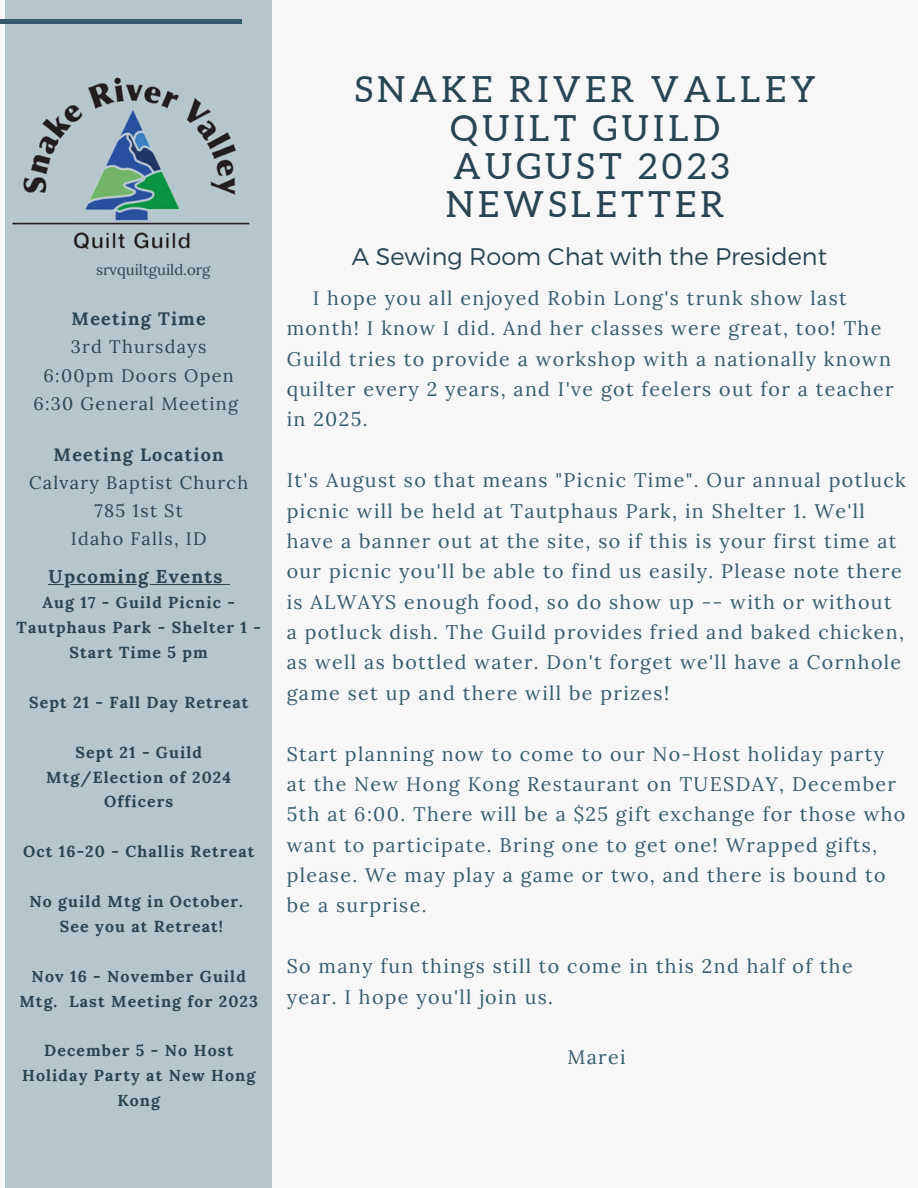
<style>
.page{position:relative;width:918px;height:1188px;background:#f7f7f7}
.page>*{position:absolute;margin:0;border:0;box-sizing:border-box;transform-origin:0 0}
.t1{font:36px/38.2px "Aleo";letter-spacing:.12em;color:#294452;text-align:center}
.t2{font:300 24px "Montserrat";color:#294452}
.t3{font:19.65px/30.3px "Lora";letter-spacing:.07em;color:#365b6d}
.t4{font:700 18.6px "Lora";letter-spacing:.07em;color:#294452}
.t5{font:18px "Lora";letter-spacing:.07em;color:#294452}
.t6{font:700 18px "Lora";letter-spacing:.07em;color:#294452}
.t7{font:700 15.9px/24.9px "Lora";letter-spacing:.07em;color:#294452;text-align:center}
.t8{font:15px "Lora";color:#294452}
</style>
<div class="page">
<div style="left:5px;top:0;width:267px;height:1188px;background:#b5c6cd"></div>
<hr style="left:0;top:20px;width:242px;height:3px;background:#365b6d">
<img style="left:12px;top:77px;width:238px;height:173px">
<hr style="left:49px;top:584px;width:175px;height:1px;background:#294452">
<p class="t8" style="left:96px;top:260px;width:116px">srvquiltguild.org</p>
<p class="t6" style="left:72px;top:307px;width:136px">Meeting Time</p>
<p class="t5" style="left:71px;top:335px;width:137px">3rd Thursdays</p>
<p class="t5" style="left:44px;top:363px;width:192px">6:00pm Doors Open</p>
<p class="t5" style="left:33px;top:392px;width:206px">6:30 General Meeting</p>
<p class="t6" style="left:54px;top:443px;width:172px">Meeting Location</p>
<p class="t5" style="left:29px;top:471px;width:221px">Calvary Baptist Church</p>
<p class="t5" style="left:95px;top:499px;width:90px">785 1st St</p>
<p class="t5" style="left:71px;top:527px;width:137px">Idaho Falls, ID</p>
<p class="t4" style="left:49px;top:564px;width:175px">Upcoming Events</p>
<p class="t7" style="left:17px;top:590px;width:246px">Aug 17 - Guild Picnic -<br>Tautphaus Park - Shelter 1 -<br>Start Time 5 pm</p>
<p class="t7" style="left:29px;top:690px;width:221px">Sept 21 - Fall Day Retreat</p>
<p class="t7" style="left:46px;top:739px;width:186px">Sept 21 - Guild<br>Mtg/Election of 2024<br>Officers</p>
<p class="t7" style="left:23px;top:839px;width:233px">Oct 16-20 - Challis Retreat</p>
<p class="t7" style="left:60px;top:889px;width:185px;text-align:left;text-indent:-30px">No guild Mtg in October.<br>See you at Retreat!</p>
<p class="t7" style="left:19px;top:963px;width:240px">Nov 16 - November Guild<br>Mtg. Last Meeting for 2023</p>
<p class="t7" style="left:22px;top:1038px;width:235px">December 5 - No Host<br>Holiday Party at New Hong<br>Kong</p>
<p class="t1" style="left:355px;top:70px;width:463px">SNAKE RIVER VALLEY<br>QUILT GUILD</p>
<p class="t1" style="left:446px;top:147px;width:285px;text-align:left">AUGUST 2023<br>NEWSLETTER</p>
<p class="t2" style="left:352px;top:241px;width:477px">A Sewing Room Chat with the President</p>
<p class="t3" style="left:287px;top:283px;width:608px;text-indent:26px">I hope you all enjoyed Robin Long's trunk show last month! I know I did. And her classes were great, too! The Guild tries to provide a workshop with a nationally known quilter every 2 years, and I've got feelers out for a teacher in 2025.</p>
<p class="t3" style="left:287px;top:465px;width:621px">It's August so that means "Picnic Time". Our annual potluck picnic will be held at Tautphaus Park, in Shelter 1. We'll have a banner out at the site, so if this is your first time at our picnic you'll be able to find us easily. Please note there is ALWAYS enough food, so do show up -- with or without a potluck dish. The Guild provides fried and baked chicken, as well as bottled water. Don't forget we'll have a Cornhole game set up and there will be prizes!</p>
<p class="t3" style="left:287px;top:738px;width:620px">Start planning now to come to our No-Host holiday party at the New Hong Kong Restaurant on TUESDAY, December 5th at 6:00. There will be a $25 gift exchange for those who want to participate. Bring one to get one! Wrapped gifts, please. We may play a game or two, and there is bound to be a surprise.</p>
<p class="t3" style="left:287px;top:951px;width:567px">So many fun things still to come in this 2nd half of the year. I hope you'll join us.</p>
<p class="t3" style="left:567px;top:1042px;width:60px">Marei</p>
</div>
